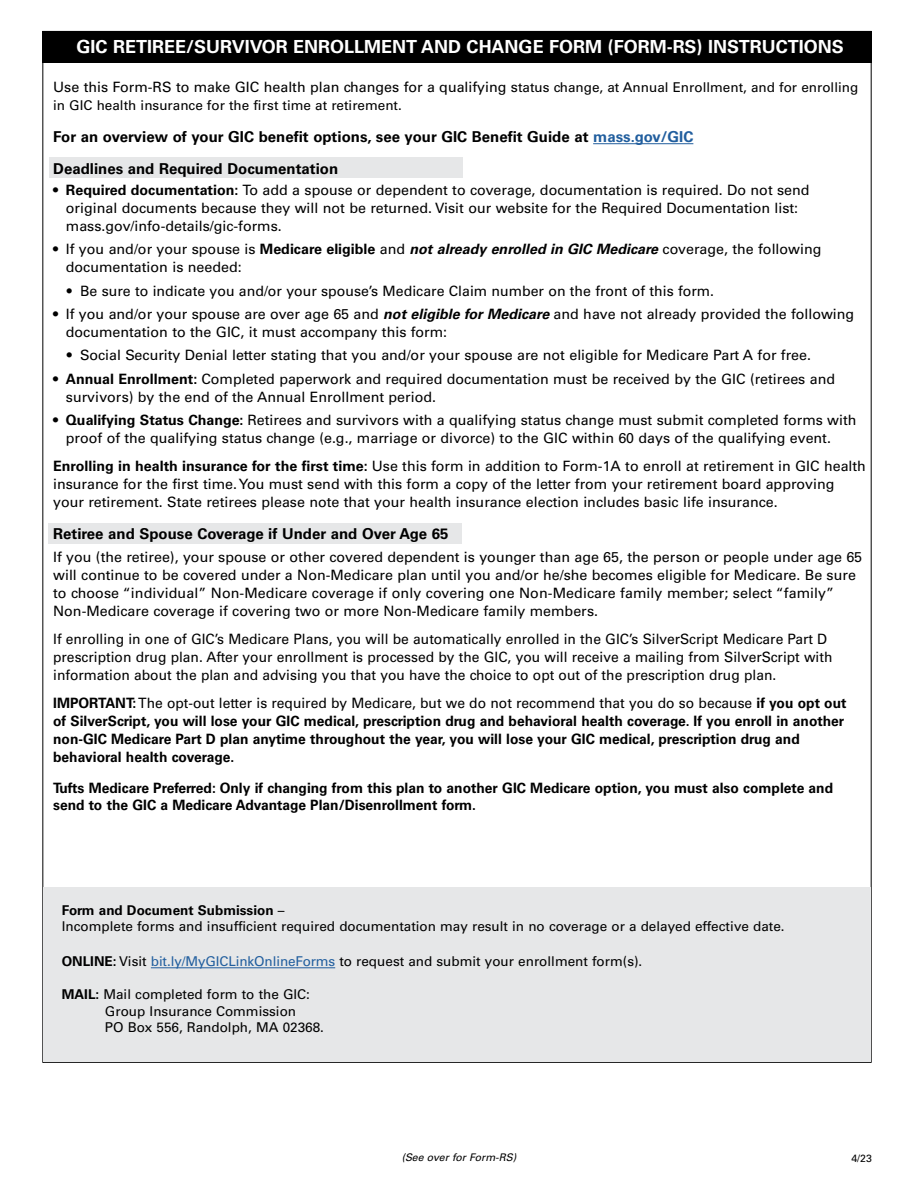
<style>
.page{position:relative;width:918px;height:1188px;background:#fff}
.page>*{position:absolute;margin:0;border:0;box-sizing:border-box;transform-origin:0 0}
.t1{font:700 18px "Univers";color:#fff}
.t2{font:700 15px/31.3px "Univers";color:#000}
.t3{font:14.25px/18px "Univers";color:#000}
.t4{font:700 14.25px/18px "Univers";color:#000}
.t5{font:13.5px/16.4px "Univers";color:#000}
.t6{font:italic 10.5px "Univers";color:#000}
.t7{font:10.5px "Univers";color:#000}
.s1{font-size:13.5px}
.s2{color:#215e9e}
.s3{font-weight:700}
.s4{font-weight:700;font-style:italic}
.s5{font-weight:400}
</style>
<div class="page">
<div style="left:48px;top:524px;width:414px;height:20px;background:#e6e7e8"></div>
<div style="left:49px;top:158px;width:414px;height:20px;background:#e6e7e8"></div>
<div style="left:43px;top:888px;width:828px;height:174px;background:#e6e7e8"></div>
<div style="left:42px;top:31px;width:830px;height:31px;background:#000"></div>
<hr style="left:593px;top:143px;width:100px;height:1px;background:#215e9e">
<hr style="left:151px;top:967px;width:184px;height:1px;background:#215e9e">
<p class="t1" style="left:77px;top:36px;width:769px">GIC RETIREE/SURVIVOR ENROLLMENT AND CHANGE FORM (FORM-RS) INSTRUCTIONS</p>
<p class="t3" style="left:53px;top:78px;width:807px">Use this Form-RS to make GIC health plan changes for a qualifying s<span class="s1">tatus change, at Annual Enrollment, and for enrolling</span></p>
<p class="t5" style="left:53px;top:97px;width:350px">in GIC health insurance for the first time at retirement.</p>
<p class="t2" style="left:53px;top:121px;width:642px">For an overview of your GIC benefit options, see your GIC Benefit Guide at <span class="s2">mass.gov/GIC<br></span>Deadlines and Required Documentation</p>
<p class="t3" style="left:66px;top:181px;width:745px;text-indent:-13px"><span class="s3">• Required documentation:</span> To add a spouse or dependent to coverage, documentation is required. Do not send original documents because they will not be returned. Visit our website for the Required Documentation list: mass.gov/info-details/gic-forms.</p>
<p class="t3" style="left:66px;top:240px;width:757px;text-indent:-13px"><span class="s3">•</span> If you and/or your spouse is <span class="s3">Medicare eligible</span> and <span class="s4">not already enrolled in GIC Medicare</span> coverage, the following documentation is needed:</p>
<p class="t3" style="left:67px;top:282px;width:649px">• Be sure to indicate you and/or your spouse’s Medicare Claim number on the front of this form.</p>
<p class="t3" style="left:66px;top:305px;width:790px;text-indent:-13px"><span class="s3">•</span> If you and/or your spouse are over age 65 and <span class="s4">not eligible for Medicare</span> and have not already provided the following documentation to the GIC, it must accompany this form:</p>
<p class="t3" style="left:67px;top:346px;width:746px">• Social Security Denial letter stating that you and/or your spouse are not eligible for Medicare Part A for free.</p>
<p class="t3" style="left:66px;top:370px;width:771px;text-indent:-13px"><span class="s3">• Annual Enrollment:</span> Completed paperwork and required documentation must be received by the GIC (retirees and survivors) by the end of the Annual Enrollment period.</p>
<p class="t3" style="left:66px;top:411px;width:792px;text-indent:-13px"><span class="s3">• Qualifying Status Change:</span> Retirees and survivors with a qualifying status change must submit completed forms with proof of the qualifying status change (e.g., marriage or divorce) to the GIC within 60 days of the qualifying event.</p>
<p class="t3" style="left:53px;top:457px;width:814px"><span class="s3">Enrolling in health insurance for the first time:</span> Use this form in addition to Form-1A to enroll at retirement in GIC health insurance for the first time. You must send with this form a copy of the letter from your retirement board approving your retirement. State retirees please note that your health insurance election includes basic life insurance.</p>
<p class="t2" style="left:53px;top:518px;width:397px">Retiree and Spouse Coverage if Under and Over Age 65</p>
<p class="t3" style="left:53px;top:548px;width:811px">If you (the retiree), your spouse or other covered dependent is younger than age 65, the person or people under age 65 will continue to be covered under a Non-Medicare plan until you and/or he/she becomes eligible for Medicare. Be sure to choose “individual” Non-Medicare coverage if only covering one Non-Medicare family member; select “family” Non-Medicare coverage if covering two or more Non-Medicare family members.</p>
<p class="t3" style="left:53px;top:630px;width:781px">If enrolling in one of GIC’s Medicare Plans, you will be automatically enrolled in the GIC’s SilverScript Medicare Part D prescription drug plan. After your enrollment is processed by the GIC, you will receive a mailing from SilverScript with information about the plan and advising you that you have the choice to opt out of the prescription drug plan.</p>
<p class="t4" style="left:53px;top:694px;width:795px">IMPORTANT: <span class="s5">The opt-out letter is required by Medicare, but we do not recommend that you do so because</span> if you opt out of SilverScript, you will lose your GIC medical, prescription drug and behavioral health coverage. If you enroll in another non-GIC Medicare Part D plan anytime throughout the year, you will lose your GIC medical, prescription drug and behavioral health coverage.</p>
<p class="t4" style="left:53px;top:779px;width:781px">Tufts Medicare Preferred: Only if changing from this plan to another GIC Medicare option, you must also complete and send to the GIC a Medicare Advantage Plan/Disenrollment form.</p>
<p class="t5" style="left:62px;top:902px;width:724px"><span class="s3">Form and Document Submission</span> –<br>Incomplete forms and insufficient required documentation may result in no coverage or a delayed effective date.</p>
<p class="t5" style="left:62px;top:954px;width:582px"><span class="s3">ONLINE:</span> Visit <span class="s2">bit.ly/MyGICLinkOnlineForms</span> to request and submit your enrollment form(s).</p>
<p class="t5" style="left:105px;top:987px;width:220px;text-indent:-43px"><span class="s3">MAIL:</span> Mail completed form to the GIC:<br>Group Insurance Commission<br>PO Box 556, Randolph, MA 02368.</p>
<p class="t6" style="left:402px;top:1151px;width:116px">(See over for Form-RS)</p>
<p class="t7" style="left:851px;top:1152px;width:22px">4/23</p>
</div>
